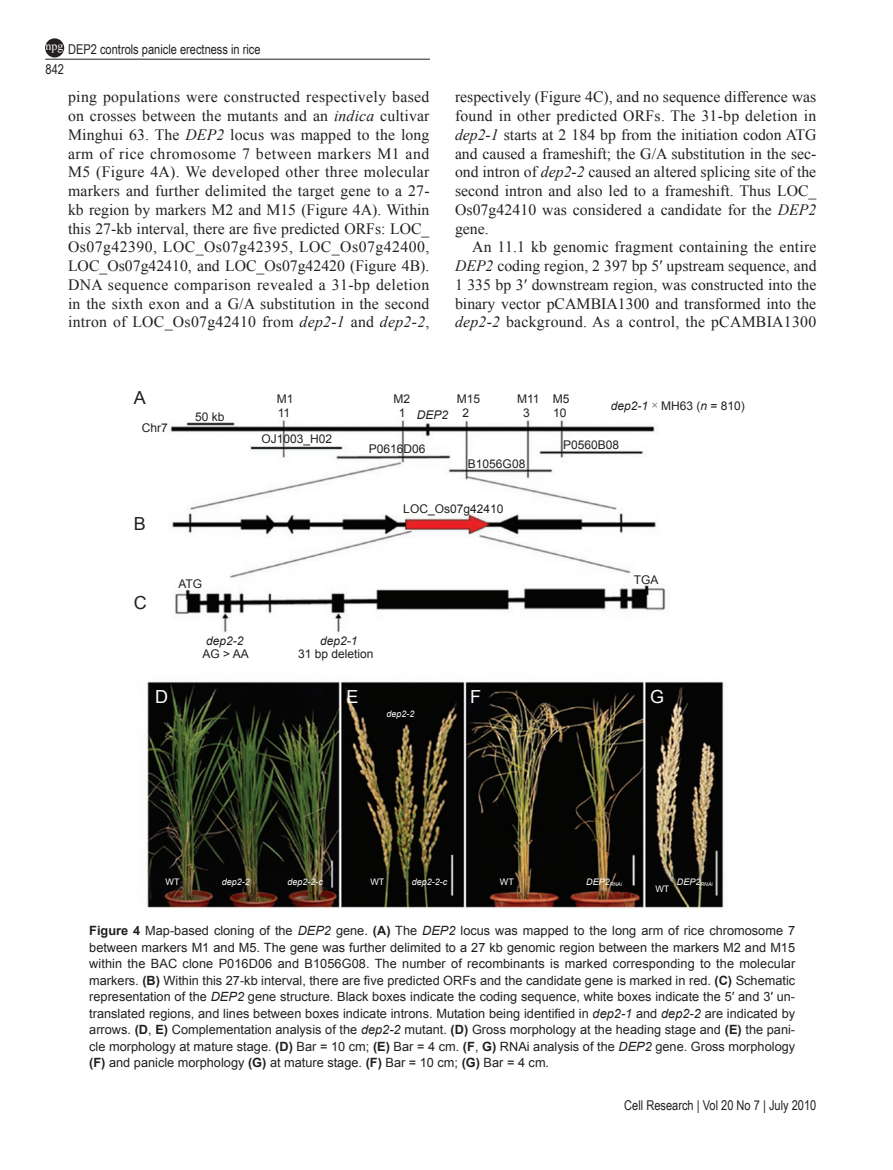
<style>
.page{position:relative;width:893px;height:1170px;background:#fff}
.page>*{position:absolute;margin:0;border:0;box-sizing:border-box;transform-origin:0 0}
.t1{font:18px "Arial";color:#fff}
.t2{font:18px "Arial";color:#231f20}
.t3{font:15.75px/18.8px "Times New Roman PSMT2";letter-spacing:.005em;color:#231f20;text-align:justify}
.t4{font:15.75px/18.8px "Times New Roman";color:#231f20;text-align:justify}
.t5{font:15.75px/18.8px "Times New Roman PSMT2";letter-spacing:.025em;color:#231f20}
.t6{font:15.75px "Times New Roman";letter-spacing:.02em;color:#231f20}
.t7{font:13.5px "Arial Narrow";color:#231f20}
.t8{font:12.75px/16.5px "Arial";letter-spacing:.005em;color:#231f20;text-align:justify}
.t9{font:12.75px/16.5px "Arial MT2";color:#231f20;text-align:justify}
.t10{font:12px "Arial";color:#231f20}
.t11{font:12px "Arial MT2";color:#231f20}
.t12{font:italic 12px "Arial";color:#231f20}
.t13{font:12px "Times New Roman PSMT2";color:#fff}
.t14{font:italic 9px "Arial";color:#fff}
.t15{font:9px "Arial";color:#fff}
.s1{font-family:"Times New Roman";font-style:italic}
.s2{font-family:"Times New Roman PSMT2"}
.s3{font-style:italic}
.s4{font-weight:700}
.s5{font-family:"Arial"}
.s6{font-family:"Arial";font-weight:700}
.s7{font-family:"Arial";font-style:italic}
.s8{font-family:"Arial MT2"}
</style>
<div class="page">
<hr style="left:45px;top:59px;width:385px;height:1px;background:#231f20">
<div style="left:46px;top:39px;width:17px;height:18px;background:#231f20;border-radius:50%"></div>
<div style="left:45px;top:38px;width:19px;height:19px;border:2px solid #231f20;border-radius:50%"></div>
<img style="left:145px;top:420px;width:579px;height:488px">
<p class="t7" style="left:68px;top:39px;width:194px">DEP2 controls panicle erectness in rice</p>
<p class="t13" style="left:46px;top:38px;width:19px">npg</p>
<p class="t7" style="left:46px;top:59px;width:20px">842</p>
<p class="t3" style="left:68px;top:88px;width:363px">ping populations were constructed respectively based on crosses between the mutants and an <span class="s1">indica</span> cultivar Minghui 63. The <span class="s1">DEP2</span> locus was mapped to the long arm of rice chromosome 7 between markers M1 and M5 (Figure 4A). We developed other three molecular markers and further delimited the target gene to a 27- kb region by markers M2 and M15 (Figure 4A). Within</p>
<p class="t4" style="left:68px;top:219px;width:363px">this 27-kb interval, there are five predicted ORFs: LOC_ Os07g42390, LOC_Os07g42395, LOC_Os07g42400, LOC_Os07g42410, and LOC_Os07g42420 (<span class="s2">Figure 4B).</span></p>
<p class="t5" style="left:68px;top:275px;width:363px">DNA sequence comparison revealed a 31-bp deletion in the sixth exon and a G/A substitution in the second</p>
<p class="t6" style="left:68px;top:311px;width:363px">intron of LOC_Os07g42410 from <span class="s3">dep2-1</span> <span class="s2">and</span> <span class="s3">dep2-2</span><span class="s2">,</span></p>
<p class="t3" style="left:455px;top:87px;width:363px">respectively (Figure 4C), and no sequence difference was found in other predicted ORFs. The 31-bp deletion in <span class="s1">dep2-1</span> starts at 2 184 bp from the initiation codon ATG and caused a frameshift; the G/A substitution in the sec&shy;ond intron of <span class="s1">dep2-2</span> caused an altered splicing site of the</p>
<p class="t4" style="left:455px;top:181px;width:363px">second intron and also led to a frameshift. Thus LOC_</p>
<p class="t3" style="left:455px;top:200px;width:363px">Os07g42410 was considered a candidate for the <span class="s1">DEP2 </span>gene.</p>
<p class="t3" style="left:472px;top:237px;width:346px">An 11.1 kb genomic fragment containing the entire</p>
<p class="t4" style="left:455px;top:256px;width:363px"><span class="s3">DEP2</span> coding region, 2 397 bp 5′ upstream sequence, and<br>1 335 bp 3′ downstream region, was constructed into the</p>
<p class="t3" style="left:455px;top:294px;width:363px">binary vector pCAMBIA1300 and transformed into the <span class="s1">dep2-2</span> background. As a control, the pCAMBIA1300</p>
<p class="t2" style="left:134px;top:385px;width:14px">A</p>
<p class="t10" style="left:142px;top:420px;width:28px">Chr7</p>
<p class="t10" style="left:195px;top:408px;width:31px">50 kb</p>
<p class="t2" style="left:134px;top:511px;width:14px">B</p>
<p class="t10" style="left:277px;top:391px;width:18px">M1</p>
<p class="t10" style="left:394px;top:391px;width:18px">M2</p>
<p class="t10" style="left:457px;top:391px;width:25px">M15</p>
<p class="t10" style="left:517px;top:391px;width:54px">M11 M5</p>
<p class="t10" style="left:278px;top:405px;width:14px">11</p>
<p class="t10" style="left:399px;top:405px;width:8px">1</p>
<p class="t10" style="left:462px;top:405px;width:8px">2</p>
<p class="t10" style="left:523px;top:405px;width:8px">3</p>
<p class="t10" style="left:553px;top:405px;width:15px">10</p>
<p class="t12" style="left:417px;top:407px;width:33px">DEP2</p>
<p class="t10" style="left:611px;top:397px;width:136px"><span class="s3">dep2-1</span> <span class="s2">×</span> MH63 (<span class="s3">n</span> = 810)</p>
<p class="t11" style="left:261px;top:431px;width:72px">OJ1003_H02</p>
<p class="t10" style="left:369px;top:441px;width:58px">P0616D06</p>
<p class="t10" style="left:468px;top:455px;width:59px">B1056G08</p>
<p class="t11" style="left:403px;top:500px;width:102px">LOC_Os07g42410</p>
<p class="t10" style="left:563px;top:437px;width:58px">P0560B08</p>
<p class="t2" style="left:134px;top:591px;width:14px">C</p>
<p class="t10" style="left:178px;top:575px;width:25px">ATG</p>
<p class="t12" style="left:206px;top:632px;width:39px">dep2-2</p>
<p class="t12" style="left:320px;top:632px;width:39px">dep2-1</p>
<p class="t10" style="left:202px;top:646px;width:48px">AG &gt; AA</p>
<p class="t10" style="left:298px;top:646px;width:77px">31 bp deletion</p>
<p class="t10" style="left:634px;top:571px;width:26px">TGA</p>
<p class="t1" style="left:155px;top:684px;width:14px">D</p>
<p class="t1" style="left:346px;top:684px;width:14px">E</p>
<p class="t1" style="left:470px;top:684px;width:12px">F</p>
<p class="t1" style="left:650px;top:684px;width:16px">G</p>
<p class="t14" style="left:386px;top:708px;width:30px">dep2-2</p>
<p class="t15" style="left:166px;top:875px;width:15px">WT</p>
<p class="t14" style="left:222px;top:875px;width:30px">dep2-2</p>
<p class="t14" style="left:287px;top:875px;width:37px">dep2-2-c</p>
<p class="t15" style="left:370px;top:875px;width:15px">WT</p>
<p class="t14" style="left:412px;top:875px;width:37px">dep2-2-c</p>
<p class="t15" style="left:500px;top:875px;width:15px">WT</p>
<p class="t14" style="left:586px;top:875px;width:37px">DEP2<sub>RNAi</sub></p>
<p class="t15" style="left:655px;top:883px;width:15px">WT</p>
<p class="t14" style="left:677px;top:875px;width:37px">DEP2<sub>RNAi</sub></p>
<p class="t8" style="left:89px;top:922px;width:708px"><span class="s4">Figure 4</span> Map-based cloning of the <span class="s3">DEP2</span> gene. <span class="s4">(A)</span> The <span class="s3">DEP2</span> locus was mapped to the long arm of rice chromosome 7 between markers M1 and M5. The gene was further delimited to a 27 kb genomic region between the markers M2 and M15 within the BAC clone P016D06 and B1056G08. The number of recombinants is marked corresponding to the molecular</p>
<p class="t9" style="left:89px;top:971px;width:707px"><span class="s5">markers.</span> <span class="s6">(B)</span> Within this 27-kb interval, there are five predicted ORFs and the candidate gene is marked in red. <span class="s6">(C)</span> <span class="s5">Schematic representation of the</span> <span class="s7">DEP2</span> gene structure. Black boxes indicate the coding sequence, white boxes indicate the 5′ and 3′ un&shy;translated regions, and lines between boxes indicate introns. Mutation being identified in <span class="s7">dep2-1</span> <span class="s5">and</span> <span class="s7">dep2-2</span> <span class="s5">are indicated by</span></p>
<p class="t8" style="left:89px;top:1021px;width:707px">arrows. <span class="s4">(D</span>, <span class="s4">E)</span> Complementation analysis of the <span class="s3">dep2-2</span> mutant. <span class="s4">(D)</span> Gross morphology at the heading stage and <span class="s4">(E)</span> the pani&shy;cle morphology at mature stage. <span class="s4">(D)</span> Bar = 10 cm; <span class="s4">(E)</span> Bar = 4 cm. <span class="s4">(F</span>, <span class="s4">G)</span> <span class="s8">RNAi analysis of the</span> <span class="s3">DEP2</span> gene. Gross morphology <span class="s4">(F)</span> and panicle morphology <span class="s4">(G)</span> at mature stage. <span class="s4">(F)</span> Bar = 10 cm; <span class="s4">(G)</span> Bar = 4 cm.</p>
<p class="t7" style="left:624px;top:1094px;width:194px">Cell Research | Vol 20 No 7 | July 2010</p>
</div>
